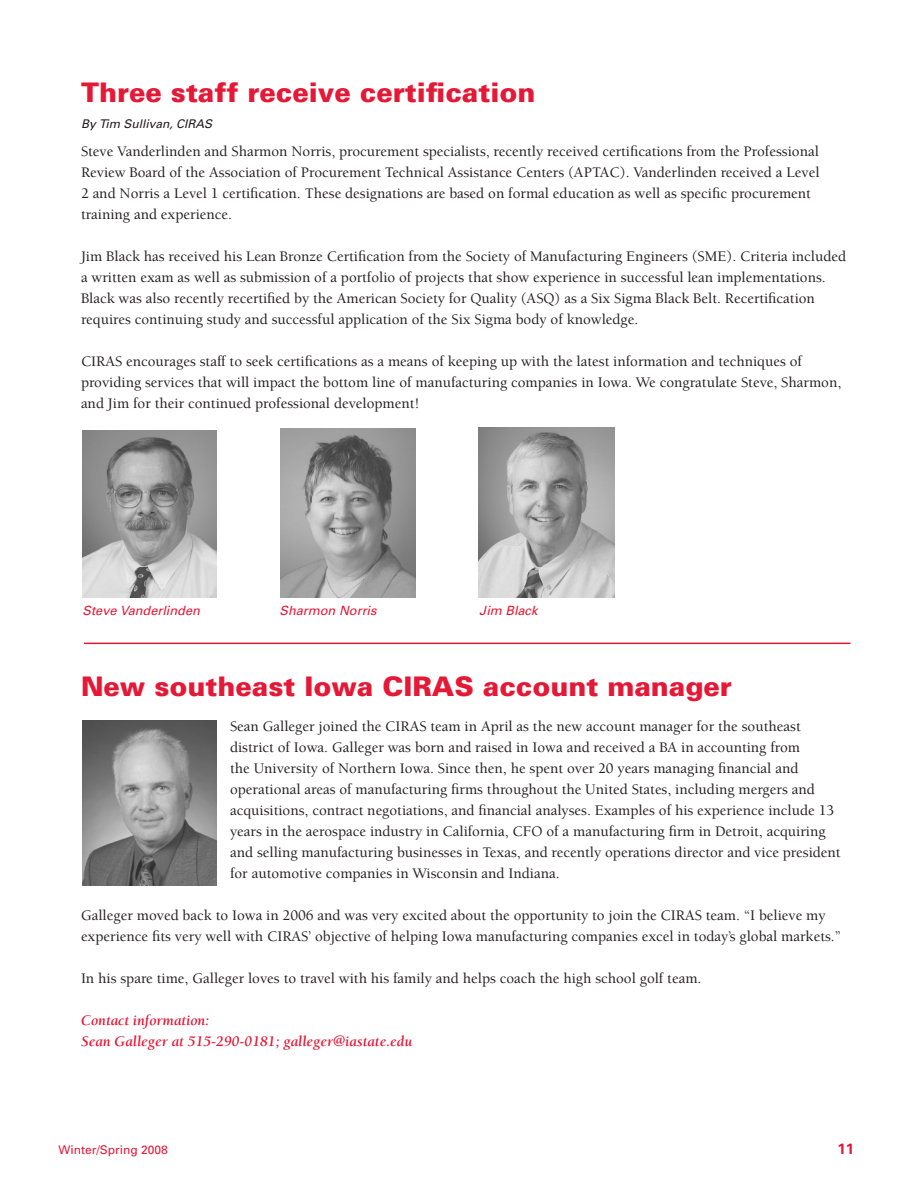
<style>
.page{position:relative;width:918px;height:1188px;background:#fff}
.page>*{position:absolute;margin:0;border:0;box-sizing:border-box;transform-origin:0 0}
.Headline{font:900 27px "Univers";color:#e51836}
.Body_Berkeley{font:500 15px/21px "Berkeley";color:#231f20}
.For_more_info{font:italic 700 15px "Berkeley";color:#e51836}
.t1{font:700 15px "Univers";color:#e51836}
.t2{font:italic 12.75px "Univers";color:#e51836}
.Author{font:italic 12px "Univers";color:#231f20}
.t3{font:12px "Univers";color:#e51836}
</style>
<div class="page">
<img style="left:82px;top:431px;width:134px;height:167px">
<img style="left:281px;top:429px;width:135px;height:169px">
<img style="left:479px;top:428px;width:136px;height:170px">
<hr style="left:84px;top:643px;width:766px;height:1px;background:#e51836">
<img style="left:82px;top:721px;width:135px;height:165px">
<p class="Headline" style="left:81px;top:76px;width:456px">Three staff receive certification</p>
<p class="Author" style="left:81px;top:116px;width:133px">By Tim Sullivan, CIRAS</p>
<p class="Body_Berkeley" style="left:81px;top:141px;width:740px">Steve Vanderlinden and Sharmon Norris, procurement specialists, recently received certifications from the Professional Review Board of the Association of Procurement Technical Assistance Centers (APTAC). Vanderlinden received a Level 2 and Norris a Level 1 certification. These designations are based on formal education as well as specific procurement training and experience.</p>
<p class="Body_Berkeley" style="left:81px;top:246px;width:767px">Jim Black has received his Lean Bronze Certification from the Society of Manufacturing Engineers (SME). Criteria included a written exam as well as submission of a portfolio of projects that show experience in successful lean implementations.<br>Black was also recently recertified by the American Society for Quality (ASQ) as a Six Sigma Black Belt. Recertification requires continuing study and successful application of the Six Sigma body of knowledge.</p>
<p class="Body_Berkeley" style="left:81px;top:351px;width:762px">CIRAS encourages staff to seek certifications as a means of keeping up with the latest information and techniques of providing services that will impact the bottom line of manufacturing companies in Iowa. We congratulate Steve, Sharmon, and Jim for their continued professional development!</p>
<p class="t2" style="left:82px;top:602px;width:119px">Steve Vanderlinden</p>
<p class="t2" style="left:279px;top:602px;width:99px">Sharmon Norris</p>
<p class="t2" style="left:479px;top:602px;width:60px">Jim Black</p>
<p class="Headline" style="left:81px;top:670px;width:652px">New southeast Iowa CIRAS account manager</p>
<p class="Body_Berkeley" style="left:230px;top:716px;width:612px">Sean Galleger joined the CIRAS team in April as the new account manager for the southeast district of Iowa. Galleger was born and raised in Iowa and received a BA in accounting from<br>the University of Northern Iowa. Since then, he spent over 20 years managing financial and operational areas of manufacturing firms throughout the United States, including mergers and acquisitions, contract negotiations, and financial analyses. Examples of his experience include 13 years in the aerospace industry in California, CFO of a manufacturing firm in Detroit, acquiring and selling manufacturing businesses in Texas, and recently operations director and vice president for automotive companies in Wisconsin and Indiana.</p>
<p class="Body_Berkeley" style="left:81px;top:905px;width:762px">Galleger moved back to Iowa in 2006 and was very excited about the opportunity to join the CIRAS team. “I believe my experience fits very well with CIRAS’ objective of helping Iowa manufacturing companies excel in today’s global markets.”</p>
<p class="Body_Berkeley" style="left:81px;top:968px;width:622px">In his spare time, Galleger loves to travel with his family and helps coach the high school golf team.</p>
<p class="For_more_info" style="left:81px;top:1012px;width:130px">Contact information:</p>
<p class="For_more_info" style="left:81px;top:1033px;width:333px">Sean Galleger at 515-290-0181; galleger@iastate.edu</p>
<p class="t3" style="left:58px;top:1142px;width:111px">Winter/Spring 2008</p>
<p class="t1" style="left:837px;top:1139px;width:18px">11</p>
</div>
